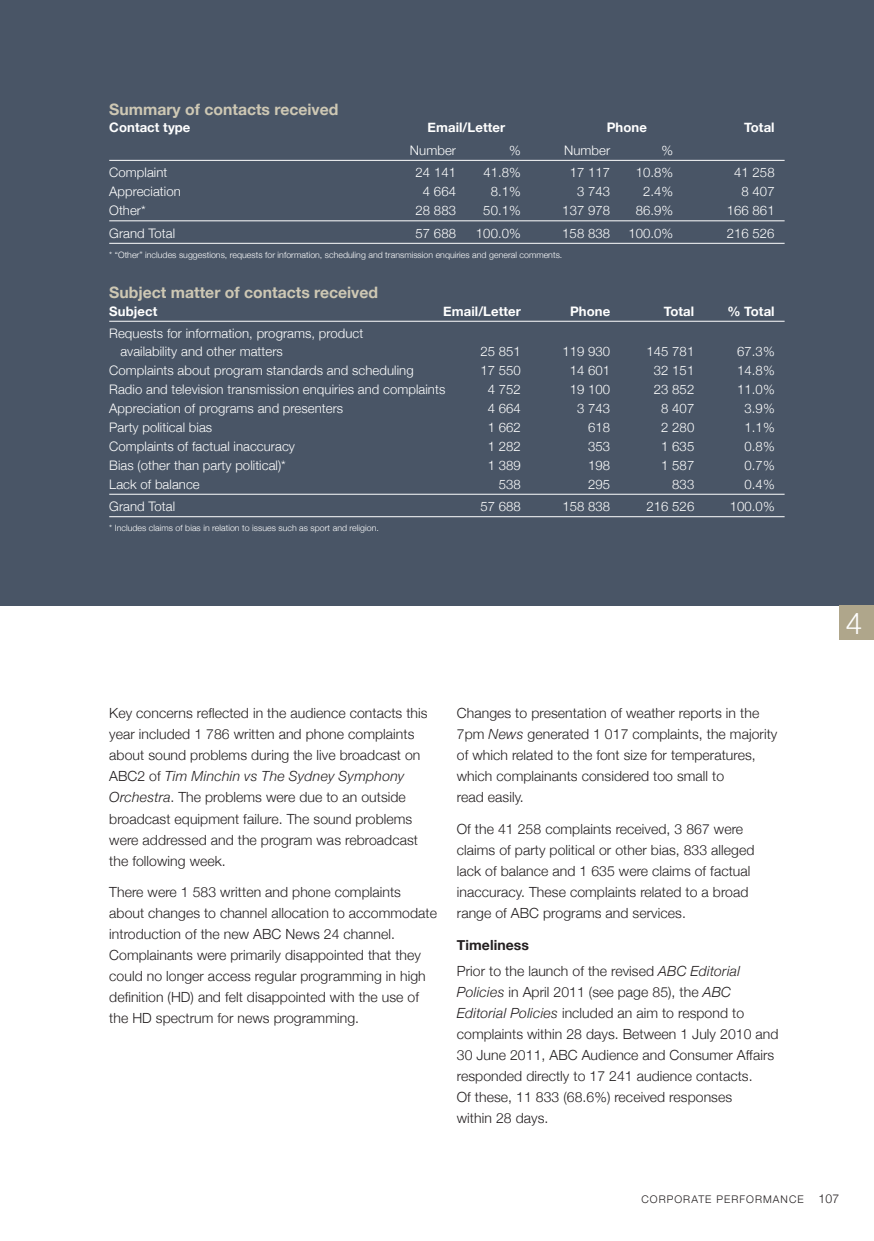
<style>
.page{position:relative;width:874px;height:1241px;background:#fff}
.page>*{position:absolute;margin:0;border:0;box-sizing:border-box;transform-origin:0 0}
.t1{font:300 29.75px "Helvetica Neue";color:#fff}
.t2{font:700 15.75px "Helvetica Neue";color:#cec8b4}
.t3{font:300 14px/21px "Helvetica Neue";letter-spacing:.005em;color:#231f20}
.t4{font:300 13.12px/17.5px "Helvetica Neue";letter-spacing:.005em;color:#fff}
.t5{font:700 13.12px "Helvetica Neue";letter-spacing:.005em;color:#fff}
.t6{font:300 10.5px "Helvetica Neue";letter-spacing:.1em;color:#231f20}
.t7{font:300 8.75px "Helvetica Neue";letter-spacing:.005em;color:#fff}
.s1{font-style:italic}
.s2{font-weight:700}
.s3{font-size:12.25px}
</style>
<div class="page">
<div style="left:0;top:0;width:873px;height:605px;background:#495566"></div>
<div style="left:838px;top:605px;width:35px;height:35px;background:#afa68b"></div>
<hr style="left:109px;top:160px;width:675px;height:1px;background:#fff">
<hr style="left:109px;top:220px;width:675px;height:1px;background:#fff">
<hr style="left:109px;top:243px;width:675px;height:1px;background:#fff">
<hr style="left:109px;top:321px;width:675px;height:1px;background:#fff">
<hr style="left:109px;top:494px;width:675px;height:1px;background:#fff">
<hr style="left:109px;top:516px;width:675px;height:1px;background:#fff">
<p class="t2" style="left:109px;top:99px;width:230px">Summary of contacts received</p>
<p class="t5" style="left:109px;top:119px;width:83px">Contact type</p>
<p class="t5" style="left:427px;top:119px;width:79px">Email/Letter</p>
<p class="t5" style="left:606px;top:119px;width:42px">Phone</p>
<p class="t5" style="left:743px;top:119px;width:32px">Total</p>
<p class="t4" style="left:410px;top:141px;width:48px">Number</p>
<p class="t4" style="left:509px;top:141px;width:13px">%</p>
<p class="t4" style="left:564px;top:141px;width:48px">Number</p>
<p class="t4" style="left:661px;top:141px;width:13px">%</p>
<p class="t4" style="left:109px;top:163px;width:60px">Complaint</p>
<p class="t4" style="left:415px;top:163px;width:42px">24 141</p>
<p class="t4" style="left:483px;top:163px;width:39px">41.8%</p>
<p class="t4" style="left:569px;top:163px;width:42px">17 117</p>
<p class="t4" style="left:635px;top:163px;width:39px">10.8%</p>
<p class="t4" style="left:733px;top:163px;width:42px">41 258</p>
<p class="t4" style="left:109px;top:182px;width:73px">Appreciation</p>
<p class="t4" style="left:422px;top:182px;width:35px">4 664</p>
<p class="t4" style="left:490px;top:182px;width:32px">8.1%</p>
<p class="t4" style="left:576px;top:182px;width:35px">3 743</p>
<p class="t4" style="left:642px;top:182px;width:32px">2.4%</p>
<p class="t4" style="left:741px;top:182px;width:35px">8 407</p>
<p class="t4" style="left:109px;top:201px;width:38px">Other*</p>
<p class="t4" style="left:415px;top:201px;width:42px">28 883</p>
<p class="t4" style="left:483px;top:201px;width:39px">50.1%</p>
<p class="t4" style="left:562px;top:201px;width:49px">137 978</p>
<p class="t4" style="left:635px;top:201px;width:39px">86.9%</p>
<p class="t4" style="left:726px;top:201px;width:49px">166 861</p>
<p class="t4" style="left:109px;top:224px;width:67px">Grand Total</p>
<p class="t4" style="left:415px;top:224px;width:42px">57 688</p>
<p class="t4" style="left:475px;top:224px;width:46px">100.0%</p>
<p class="t4" style="left:562px;top:224px;width:49px">158 838</p>
<p class="t4" style="left:628px;top:224px;width:46px">100.0%</p>
<p class="t4" style="left:726px;top:224px;width:49px">216 526</p>
<p class="t7" style="left:109px;top:249px;width:454px">* “Other” includes suggestions, requests for information, scheduling and transmission enquiries and general comments.</p>
<p class="t2" style="left:109px;top:282px;width:270px">Subject matter of contacts received</p>
<p class="t5" style="left:109px;top:303px;width:50px">Subject</p>
<p class="t5" style="left:443px;top:303px;width:79px">Email/Letter</p>
<p class="t5" style="left:569px;top:303px;width:42px">Phone</p>
<p class="t5" style="left:663px;top:303px;width:32px">Total</p>
<p class="t5" style="left:727px;top:303px;width:49px">% Total</p>
<p class="t4" style="left:120px;top:324px;width:244px;text-indent:-11px">Requests for information, programs, product availability and other matters</p>
<p class="t4" style="left:480px;top:342px;width:42px">25 851</p>
<p class="t4" style="left:562px;top:342px;width:49px">119 930</p>
<p class="t4" style="left:646px;top:342px;width:49px">145 781</p>
<p class="t4" style="left:736px;top:342px;width:39px">67.3%</p>
<p class="t4" style="left:109px;top:361px;width:306px">Complaints about program standards and scheduling</p>
<p class="t4" style="left:480px;top:361px;width:42px">17 550</p>
<p class="t4" style="left:569px;top:361px;width:42px">14 601</p>
<p class="t4" style="left:653px;top:361px;width:42px">32 151</p>
<p class="t4" style="left:736px;top:361px;width:39px">14.8%</p>
<p class="t4" style="left:109px;top:380px;width:337px">Radio and television transmission enquiries and complaints</p>
<p class="t4" style="left:487px;top:380px;width:35px">4 752</p>
<p class="t4" style="left:569px;top:380px;width:42px">19 100</p>
<p class="t4" style="left:653px;top:380px;width:42px">23 852</p>
<p class="t4" style="left:736px;top:380px;width:39px">11.0%</p>
<p class="t4" style="left:109px;top:399px;width:235px">Appreciation of programs and presenters</p>
<p class="t4" style="left:487px;top:399px;width:35px">4 664</p>
<p class="t4" style="left:576px;top:399px;width:35px">3 743</p>
<p class="t4" style="left:660px;top:399px;width:35px">8 407</p>
<p class="t4" style="left:744px;top:399px;width:32px">3.9%</p>
<p class="t4" style="left:109px;top:418px;width:104px">Party political bias</p>
<p class="t4" style="left:487px;top:418px;width:35px">1 662</p>
<p class="t4" style="left:588px;top:418px;width:24px">618</p>
<p class="t4" style="left:660px;top:418px;width:35px">2 280</p>
<p class="t4" style="left:744px;top:418px;width:32px">1.1%</p>
<p class="t4" style="left:109px;top:437px;width:187px">Complaints of factual inaccuracy</p>
<p class="t4" style="left:487px;top:437px;width:35px">1 282</p>
<p class="t4" style="left:588px;top:437px;width:24px">353</p>
<p class="t4" style="left:660px;top:437px;width:35px">1 635</p>
<p class="t4" style="left:744px;top:437px;width:32px">0.8%</p>
<p class="t4" style="left:109px;top:456px;width:178px">Bias (other than party political)*</p>
<p class="t4" style="left:487px;top:456px;width:35px">1 389</p>
<p class="t4" style="left:588px;top:456px;width:24px">198</p>
<p class="t4" style="left:660px;top:456px;width:35px">1 587</p>
<p class="t4" style="left:744px;top:456px;width:32px">0.7%</p>
<p class="t4" style="left:109px;top:475px;width:92px">Lack of balance</p>
<p class="t4" style="left:498px;top:475px;width:24px">538</p>
<p class="t4" style="left:588px;top:475px;width:24px">295</p>
<p class="t4" style="left:672px;top:475px;width:24px">833</p>
<p class="t4" style="left:744px;top:475px;width:32px">0.4%</p>
<p class="t4" style="left:109px;top:497px;width:67px">Grand Total</p>
<p class="t4" style="left:480px;top:497px;width:42px">57 688</p>
<p class="t4" style="left:562px;top:497px;width:49px">158 838</p>
<p class="t4" style="left:646px;top:497px;width:49px">216 526</p>
<p class="t4" style="left:729px;top:497px;width:46px">100.0%</p>
<p class="t7" style="left:109px;top:523px;width:271px">* Includes claims of bias in relation to issues such as sport and religion.</p>
<h1 class="t1" style="left:845px;top:605px;width:18px">4</h1>
<p class="t3" style="left:109px;top:702px;width:320px">Key concerns reflected in the audience contacts this year included 1 786 written and phone complaints about sound problems during the live broadcast on ABC2 of <span class="s1">Tim Minchin vs The Sydney Symphony Orchestra</span>. The problems were due to an outside broadcast equipment failure. The sound problems were addressed and the program was rebroadcast the following week.</p>
<p class="t3" style="left:109px;top:881px;width:329px">There were 1 583 written and phone complaints about changes to channel allocation to accommodate introduction of the new ABC News 24 channel.<br>Complainants were primarily disappointed that they could no longer access regular programming in high definition (HD) and felt disappointed with the use of the HD spectrum for news programming.</p>
<p class="t3" style="left:456px;top:702px;width:322px">Changes to presentation of weather reports in the 7pm <span class="s1">News</span> generated 1 017 complaints, the majority of which related to the font size for temperatures, which complainants considered too small to<br>read easily.</p>
<p class="t3" style="left:456px;top:818px;width:299px">Of the 41 258 complaints received, 3 867 were claims of party political or other bias, 833 alleged lack of balance and 1 635 were claims of factual inaccuracy. These complaints related to a broad range of ABC programs and services.</p>
<p class="t3" style="left:456px;top:931px;width:284px;line-height:25.9px"><span class="s2">Timeliness<br></span>Prior to the launch of the revised <span class="s1">ABC Editorial</span></p>
<p class="t3" style="left:456px;top:980px;width:323px"><span class="s1">Policies</span> in April 2011 (see page 85), the <span class="s1">ABC Editorial Policies</span> included an aim to respond to complaints within 28 days. Between 1 July 2010 and 30 June 2011, ABC Audience and Consumer Affairs responded directly to 17 241 audience contacts.<br>Of these, 11 833 (68.6%) received responses<br>within 28 days.</p>
<p class="t6" style="left:641px;top:1192px;width:199px">CORPORATE PERFORMANCE <span class="s3">107</span></p>
</div>
